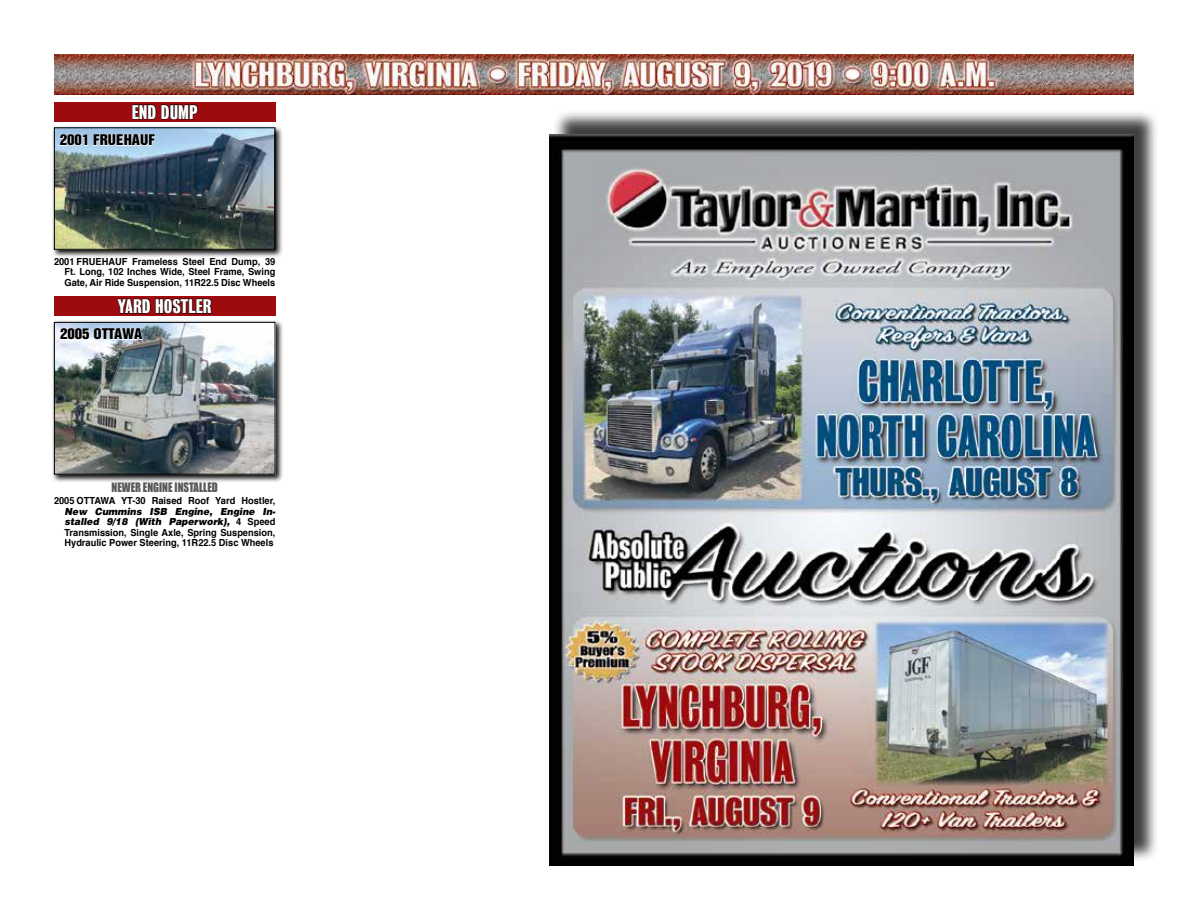
<style>
.page{position:relative;width:1188px;height:918px;background:#fff}
.page>*{position:absolute;margin:0;border:0;box-sizing:border-box;transform-origin:0 0}
.t1{font:18px "Bureau Grotesque One Seven";color:#fff;scale:1.05 1}
.t2{font:13.5px "Helvetica Inserat";color:#000;scale:1.1 1}
.t3{font:12px "Impact";color:#58595b;scale:.9 1}
.t4{font:700 9.75px/10.5px "Helvetica";color:#000;text-align:justify;scale:.95 1}
.s1{font-weight:900;font-style:italic}
</style>
<div class="page">
<img style="left:54px;top:54px;width:1080px;height:40px">
<div style="left:54px;top:102px;width:221px;height:20px;background:#9e0b0f"></div>
<div style="left:52px;top:125px;width:232px;height:133px;background:#000;opacity:.95"></div>
<img style="left:56px;top:129px;width:217px;height:119px">
<div style="left:54px;top:127px;width:221px;height:123px;border:1px solid #000"></div>
<svg style="left:59px;top:104px;width:139px;height:42px"></svg>
<div style="left:54px;top:296px;width:221px;height:20px;background:#9e0b0f"></div>
<div style="left:52px;top:320px;width:232px;height:163px;background:#000;opacity:.95"></div>
<img style="left:56px;top:324px;width:217px;height:149px">
<div style="left:54px;top:322px;width:221px;height:153px;border:1px solid #000"></div>
<svg style="left:60px;top:298px;width:153px;height:52px"></svg>
<div style="left:553px;top:109px;width:607px;height:753px;background:#000;opacity:.75"></div>
<img style="left:549px;top:135px;width:585px;height:730px">
<h1 class="t1" style="left:132px;top:102px;width:64px">END DUMP</h1>
<h2 class="t2" style="left:60px;top:132px;width:88px">2001 FRUEHAUF</h2>
<p class="t4" style="left:64px;top:256px;width:224px;text-indent:-10px">2001 FRUEHAUF Frameless Steel End Dump, 39<br>Ft. Long, 102 Inches Wide, Steel Frame, Swing Gate, Air Ride Suspension, 11R22.5 Disc Wheels</p>
<h1 class="t1" style="left:118px;top:296px;width:91px">YARD HOSTLER</h1>
<h2 class="t2" style="left:60px;top:326px;width:76px">2005 OTTAWA</h2>
<p class="t3" style="left:112px;top:478px;width:120px">NEWER ENGINE INSTALLED</p>
<p class="t4" style="left:54px;top:496px;width:235px">2005 OTTAWA YT-30 Raised Roof Yard Hostler,</p>
<p class="t4" style="left:64px;top:506px;width:224px"><span class="s1">New Cummins ISB Engine, Engine In&shy;stalled 9/18 (With Paperwork),</span> 4 Speed Transmission, Single Axle, Spring Suspension, Hydraulic Power Steering, 11R22.5 Disc Wheels</p>
</div>
